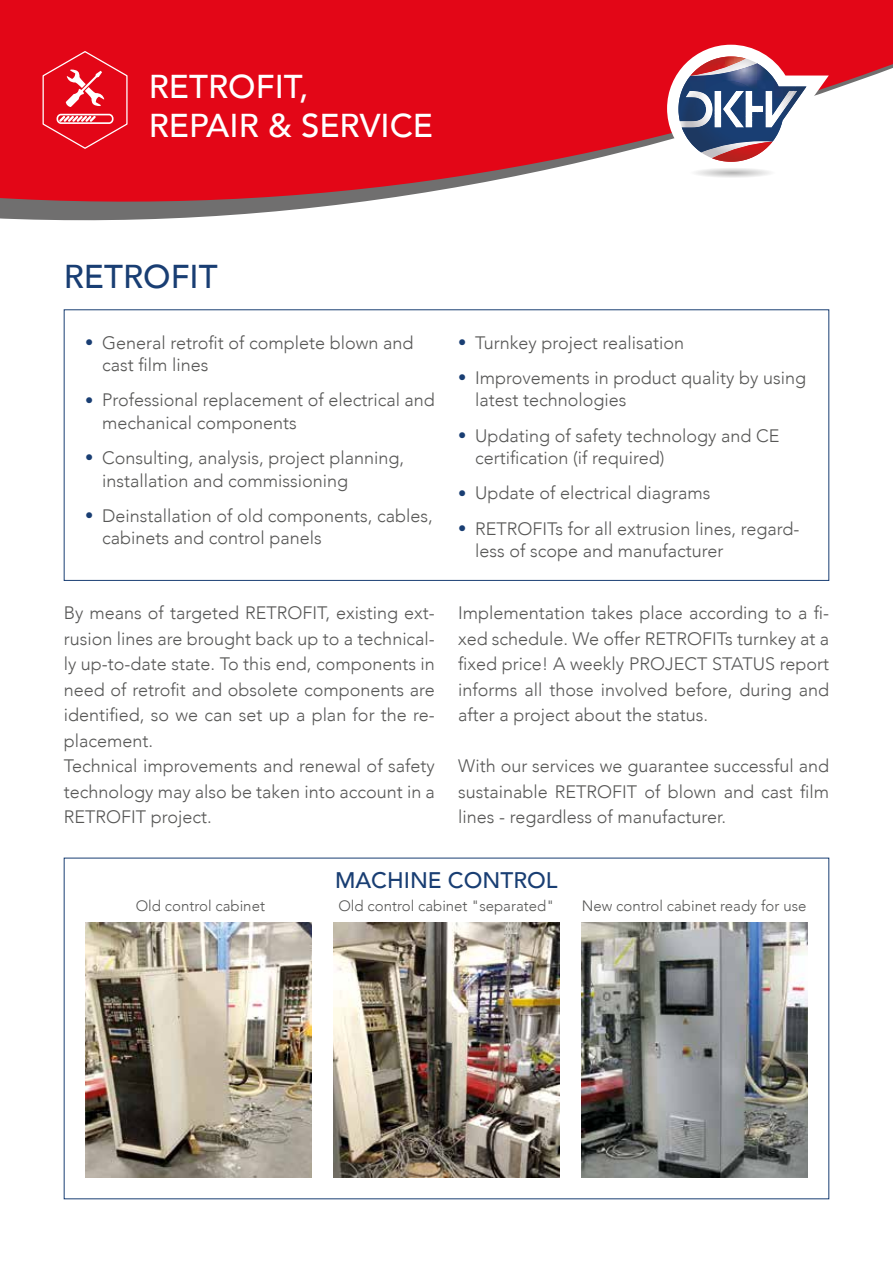
<style>
.page{position:relative;width:893px;height:1263px;background:#fff}
.page>*{position:absolute;margin:0;border:0;box-sizing:border-box;transform-origin:0 0}
.t1{font:500 33px/39.6px "Avenir";color:#fff}
.t2{font:500 33px "Avenir";color:#193e73}
.t3{font:500 22.5px "Avenir";color:#193e73}
.t4{font:300 18px/25.5px "Avenir";color:#575756}
.t5{font:300 15px "Avenir";color:#575756}
.s1{font-size:16.5px;color:#193e73}
</style>
<div class="page">
<svg style="left:0;top:0;width:893px;height:217px;fill:#e30617"></svg>
<svg style="left:667px;top:45px;width:162px;height:137px"></svg>
<img style="left:699px;top:81px;width:62px;height:36px">
<svg style="left:41px;top:50px;width:87px;height:100px"></svg>
<img style="left:85px;top:923px;width:227px;height:255px">
<img style="left:333px;top:923px;width:227px;height:255px">
<img style="left:581px;top:923px;width:227px;height:255px">
<h1 class="t1" style="left:149px;top:65px;width:286px">RETROFIT,<br>REPAIR &amp; SERVICE</h1>
<h1 class="t2" style="left:64px;top:248px;width:155px">RETROFIT</h1>
<p class="t4" style="left:102px;top:331px;width:313px;line-height:22.5px;text-indent:-17px"><span class="s1">•</span> General retrofit of complete blown and cast film lines</p>
<p class="t4" style="left:102px;top:389px;width:334px;line-height:22.5px;text-indent:-17px"><span class="s1">•</span> Professional replacement of electrical and mechanical components</p>
<p class="t4" style="left:102px;top:447px;width:304px;line-height:22.5px;text-indent:-17px"><span class="s1">•</span> Consulting, analysis, project planning, installation and commissioning</p>
<p class="t4" style="left:102px;top:504px;width:332px;line-height:22.5px;text-indent:-17px"><span class="s1">•</span> Deinstallation of old components, cables, cabinets and control panels</p>
<p class="t4" style="left:458px;top:330px;width:228px"><span class="s1">•</span> Turnkey project realisation</p>
<p class="t4" style="left:475px;top:366px;width:333px;line-height:22.5px;text-indent:-17px"><span class="s1">•</span> Improvements in product quality by using latest technologies</p>
<p class="t4" style="left:475px;top:424px;width:306px;line-height:22.5px;text-indent:-17px"><span class="s1">•</span> Updating of safety technology and CE certification (if required)</p>
<p class="t4" style="left:458px;top:480px;width:254px"><span class="s1">•</span> Update of electrical diagrams</p>
<p class="t4" style="left:475px;top:517px;width:326px;line-height:22.5px;text-indent:-17px"><span class="s1">•</span> RETROFITs for all extrusion lines, regard&shy;less of scope and manufacturer</p>
<p class="t4" style="left:64px;top:600px;width:373px">By means of targeted RETROFIT, existing ext&shy;rusion lines are brought back up to a technical&shy;ly up-to-date state. To this end, components in need of retrofit and obsolete components are identified, so we can set up a plan for the re&shy;placement.<br>Technical improvements and renewal of safety technology may also be taken into account in a RETROFIT project.</p>
<p class="t4" style="left:458px;top:600px;width:373px;text-align:justify">Implementation takes place according to a fi&shy;xed schedule. We offer RETROFITs turnkey at a fixed price! A weekly PROJECT STATUS report informs all those involved before, during and after a project about the status.</p>
<p class="t4" style="left:458px;top:753px;width:373px;text-align:justify">With our services we guarantee successful and sustainable RETROFIT of blown and cast film lines - regardless of manufacturer.</p>
<p class="t3" style="left:335px;top:860px;width:224px">MACHINE CONTROL</p>
<p class="t5" style="left:136px;top:896px;width:131px">Old control cabinet</p>
<p class="t5" style="left:338px;top:896px;width:217px">Old control cabinet "separated"</p>
<p class="t5" style="left:582px;top:896px;width:226px">New control cabinet ready for use</p>
</div>
